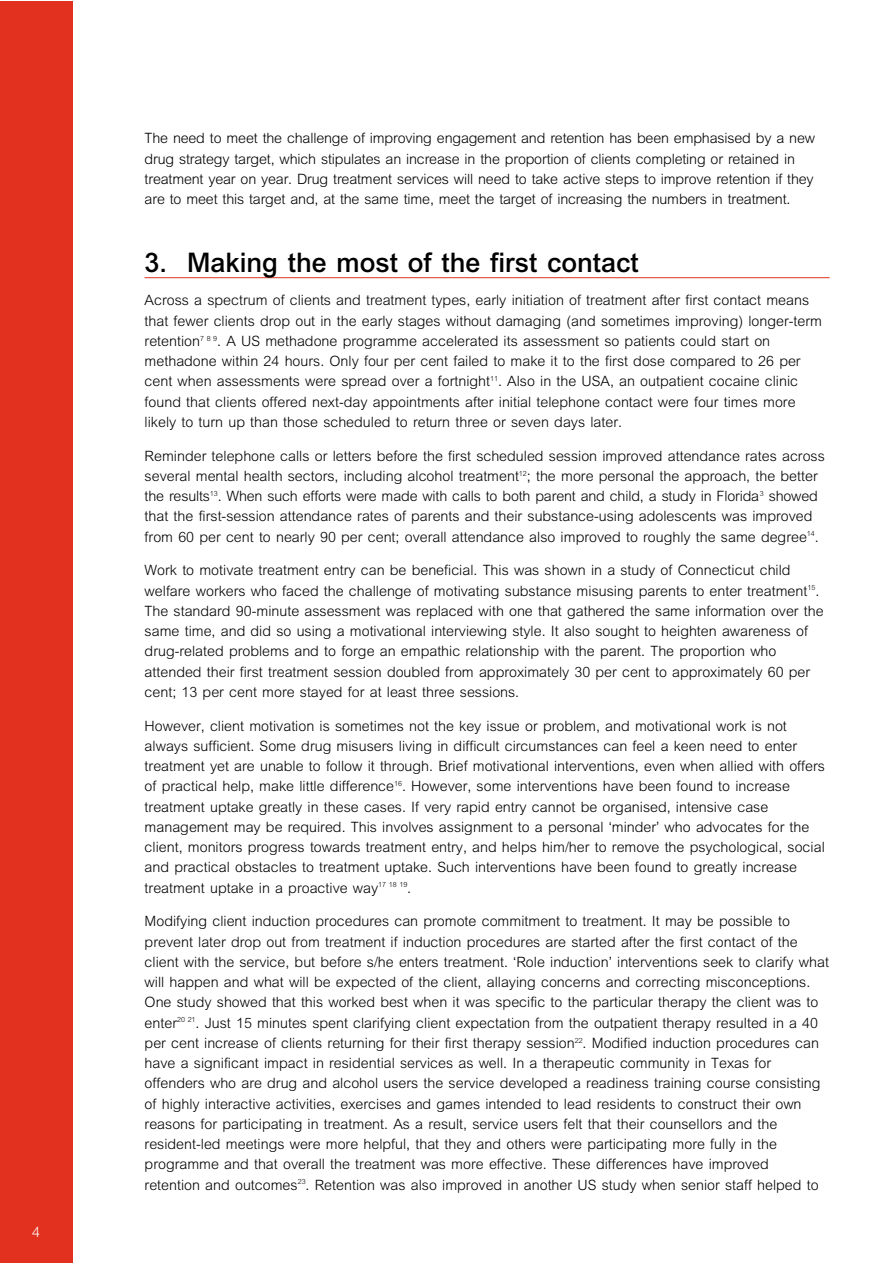
<style>
.page{position:relative;width:893px;height:1263px;background:#fff}
.page>*{position:absolute;margin:0;border:0;box-sizing:border-box;transform-origin:0 0}
.t1{font:500 27px "M Arial";color:#000}
.t2{font:300 14.25px/20.2px "M Arial";color:#000}
.t3{font:300 14.25px "M Arial";color:#fff}
</style>
<div class="page">
<div style="left:1px;top:2px;width:71px;height:1260px;background:#e2321f"></div>
<hr style="left:145px;top:277px;width:684px;height:1px;background:#e2321f">
<p class="t3" style="left:32px;top:1226px;width:9px">4</p>
<p class="t2" style="left:145px;top:129px;width:672px">The need to meet the challenge of improving engagement and retention has been emphasised by a new drug strategy target, which stipulates an increase in the proportion of clients completing or retained in treatment year on year. Drug treatment services will need to take active steps to improve retention if they are to meet this target and, at the same time, meet the target of increasing the numbers in treatment.</p>
<h1 class="t1" style="left:145px;top:252px;width:495px">3. Making the most of the first contact</h1>
<p class="t2" style="left:145px;top:291px;width:679px">Across a spectrum of clients and treatment types, early initiation of treatment after first contact means that fewer clients drop out in the early stages without damaging (and sometimes improving) longer-term retention<sup>7</sup> <sup>8</sup> <sup>9</sup>. A US methadone programme accelerated its assessment so patients could start on methadone within 24 hours. Only four per cent failed to make it to the first dose compared to 26 per cent when assessments were spread over a fortnight<sup>11</sup>. Also in the USA, an outpatient cocaine clinic found that clients offered next-day appointments after initial telephone contact were four times more likely to turn up than those scheduled to return three or seven days later.</p>
<p class="t2" style="left:145px;top:447px;width:681px">Reminder telephone calls or letters before the first scheduled session improved attendance rates across several mental health sectors, including alcohol treatment<sup>12</sup>; the more personal the approach, the better the results<sup>13</sup>. When such efforts were made with calls to both parent and child, a study in Florida<sup>3</sup> showed that the first-session attendance rates of parents and their substance-using adolescents was improved from 60 per cent to nearly 90 per cent; overall attendance also improved to roughly the same degree<sup>14</sup>.</p>
<p class="t2" style="left:145px;top:561px;width:680px">Work to motivate treatment entry can be beneficial. This was shown in a study of Connecticut child welfare workers who faced the challenge of motivating substance misusing parents to enter treatment<sup>15</sup>.<br>The standard 90-minute assessment was replaced with one that gathered the same information over the same time, and did so using a motivational interviewing style. It also sought to heighten awareness of drug-related problems and to forge an empathic relationship with the parent. The proportion who attended their first treatment session doubled from approximately 30 per cent to approximately 60 per cent; 13 per cent more stayed for at least three sessions.</p>
<p class="t2" style="left:145px;top:717px;width:681px">However, client motivation is sometimes not the key issue or problem, and motivational work is not always sufficient. Some drug misusers living in difficult circumstances can feel a keen need to enter treatment yet are unable to follow it through. Brief motivational interventions, even when allied with offers of practical help, make little difference<sup>16</sup>. However, some interventions have been found to increase treatment uptake greatly in these cases. If very rapid entry cannot be organised, intensive case management may be required. This involves assignment to a personal ‘minder’ who advocates for the client, monitors progress towards treatment entry, and helps him/her to remove the psychological, social and practical obstacles to treatment uptake. Such interventions have been found to greatly increase treatment uptake in a proactive way<sup>17</sup> <sup>18</sup> <sup>19</sup>.</p>
<p class="t2" style="left:145px;top:912px;width:685px">Modifying client induction procedures can promote commitment to treatment. It may be possible to prevent later drop out from treatment if induction procedures are started after the first contact of the client with the service, but before s/he enters treatment. ‘Role induction’ interventions seek to clarify what will happen and what will be expected of the client, allaying concerns and correcting misconceptions.<br>One study showed that this worked best when it was specific to the particular therapy the client was to enter<sup>20</sup> <sup>21</sup>. Just 15 minutes spent clarifying client expectation from the outpatient therapy resulted in a 40 per cent increase of clients returning for their first therapy session<sup>22</sup>. Modified induction procedures can have a significant impact in residential services as well. In a therapeutic community in Texas for offenders who are drug and alcohol users the service developed a readiness training course consisting of highly interactive activities, exercises and games intended to lead residents to construct their own reasons for participating in treatment. As a result, service users felt that their counsellors and the resident-led meetings were more helpful, that they and others were participating more fully in the programme and that overall the treatment was more effective. These differences have improved<br>retention and outcomes<sup>23</sup>. Retention was also improved in another US study when senior staff helped to</p>
</div>
